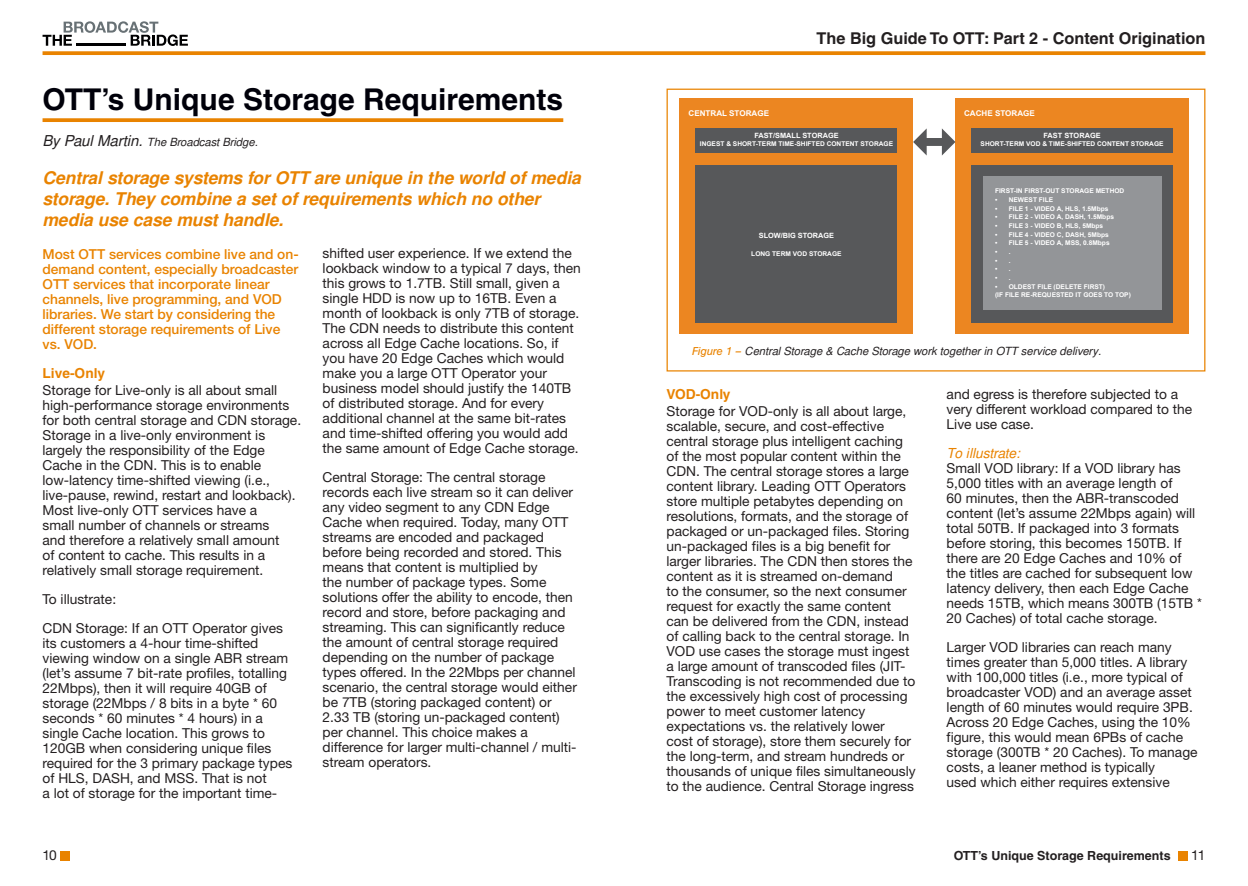
<style>
.page{position:relative;width:1248px;height:886px;background:#fff}
.page>*{position:absolute;margin:0;border:0;box-sizing:border-box;transform-origin:0 0}
.t1{font:700 30px "Helvetica";color:#00000a}
.t2{font:italic 700 17.5px/21px "Free Sans";letter-spacing:-.01em;color:#e98300}
.t3{font:700 16.25px "Helvetica";color:#231f20}
.Body{font:13.75px/15px "Helvetica Neue";color:#231f20}
.Body-2{font:500 13.75px/15px "Helvetica Neue";color:#e98300}
.Paragraph_Headings{font:700 13.75px "Helvetica";color:#e98300}
.Body-3{font:700 12.5px "Helvetica";color:#231f20}
.t4{font:italic 11.25px "Free Sans";color:#231f20}
.t5{font:700 8px "Arial";color:#fff}
.t6{font:700 7.25px "Arial";color:#fff}
.t7{font:700 6.5px/8.6px "Arial";color:#fff}
.s1{font-size:15px}
.s2{font-family:"Helvetica BQ";color:#e98300}
.s3{font-family:"Free Sans";font-style:italic;color:#e98300}
</style>
<div class="page">
<svg style="left:43px;top:21px;width:145px;height:25px"></svg>
<hr style="left:76px;top:43px;width:50px;height:3px;background:#000001">
<svg style="left:43px;top:51px;width:1162px;height:4px;background:#ea8b11"></svg>
<div style="left:60px;top:850px;width:10px;height:10px;background:#e98300"></div>
<div style="left:1177px;top:850px;width:10px;height:10px;background:#e98300"></div>
<svg style="left:43px;top:118px;width:520px;height:4px;background:#ea8b11"></svg>
<div style="left:666px;top:89px;width:539px;height:282px;background:#fff;border:1px solid #e98300"></div>
<div style="left:679px;top:98px;width:234px;height:236px;background:#ec8621"></div>
<div style="left:695px;top:128px;width:202px;height:24px;background:#57585a"></div>
<div style="left:695px;top:165px;width:202px;height:157px;background:#57585a"></div>
<div style="left:955px;top:98px;width:233px;height:236px;background:#ec8621"></div>
<div style="left:971px;top:128px;width:201px;height:24px;background:#57585a"></div>
<div style="left:971px;top:165px;width:201px;height:157px;background:#57585a"></div>
<div style="left:982px;top:176px;width:179px;height:134px;background:#939598"></div>
<svg style="left:913px;top:129px;width:13px;height:26px"></svg>
<svg style="left:941px;top:128px;width:14px;height:27px"></svg>
<div style="left:924px;top:138px;width:21px;height:8px;background:#57585a"></div>
<p class="t1" style="left:43px;top:81px;width:522px">OTT’s Unique Storage Requirements</p>
<p class="t4" style="left:43px;top:134px;width:217px"><span class="s1">By Paul Martin.</span> The Broadcast Bridge.</p>
<p class="t2" style="left:43px;top:167px;width:540px">Central storage systems for OTT are unique in the world of media storage. They combine a set of requirements which no other media use case must handle.</p>
<p class="Body-2" style="left:43px;top:246px;width:258px">Most OTT services combine live and on&shy;demand content, especially broadcaster OTT services that incorporate linear channels, live programming, and VOD libraries. We start by considering the different storage requirements of Live vs. VOD.</p>
<p class="Paragraph_Headings" style="left:43px;top:365px;width:64px">Live-Only</p>
<p class="Body" style="left:43px;top:382px;width:260px">Storage for Live-only is all about small high-performance storage environments for both central storage and CDN storage.<br>Storage in a live-only environment is largely the responsibility of the Edge Cache in the CDN. This is to enable low-latency time-shifted viewing (i.e., live-pause, rewind, restart and lookback).<br>Most live-only OTT services have a<br>small number of channels or streams<br>and therefore a relatively small amount<br>of content to cache. This results in a relatively small storage requirement.</p>
<p class="Body" style="left:43px;top:591px;width:75px">To illustrate:</p>
<p class="Body" style="left:43px;top:620px;width:251px">CDN Storage: If an OTT Operator gives its customers a 4-hour time-shifted viewing window on a single ABR stream (let’s assume 7 bit-rate profiles, totalling 22Mbps), then it will require 40GB of storage (22Mbps / 8 bits in a byte * 60 seconds * 60 minutes * 4 hours) in a single Cache location. This grows to 120GB when considering unique files required for the 3 primary package types of HLS, DASH, and MSS. That is not<br>a lot of storage for the important time-</p>
<p class="Body" style="left:322px;top:245px;width:259px">shifted user experience. If we extend the lookback window to a typical 7 days, then this grows to 1.7TB. Still small, given a single HDD is now up to 16TB. Even a month of lookback is only 7TB of storage.<br>The CDN needs to distribute this content across all Edge Cache locations. So, if you have 20 Edge Caches which would make you a large OTT Operator your business model should justify the 140TB of distributed storage. And for every additional channel at the same bit-rates and time-shifted offering you would add the same amount of Edge Cache storage.</p>
<p class="Body" style="left:322px;top:469px;width:256px">Central Storage: The central storage records each live stream so it can deliver any video segment to any CDN Edge Cache when required. Today, many OTT streams are encoded and packaged before being recorded and stored. This means that content is multiplied by<br>the number of package types. Some solutions offer the ability to encode, then record and store, before packaging and streaming. This can significantly reduce the amount of central storage required depending on the number of package types offered. In the 22Mbps per channel scenario, the central storage would either be 7TB (storing packaged content) or 2.33 TB (storing un-packaged content) per channel. This choice makes a difference for larger multi-channel / multi&shy;stream operators.</p>
<p class="t3" style="left:816px;top:28px;width:390px">The Big Guide To OTT: Part 2 - Content Origination</p>
<p class="t5" style="left:688px;top:108px;width:82px">CENTRAL STORAGE</p>
<p class="t6" style="left:754px;top:130px;width:86px">FAST/SMALL STORAGE</p>
<p class="t7" style="left:699px;top:140px;width:195px">INGEST &amp; SHORT-TERM TIME-SHIFTED CONTENT STORAGE</p>
<p class="t6" style="left:758px;top:231px;width:77px">SLOW/BIG STORAGE</p>
<p class="t7" style="left:751px;top:249px;width:92px">LONG TERM VOD STORAGE</p>
<p class="t5" style="left:964px;top:108px;width:72px">CACHE STORAGE</p>
<p class="t6" style="left:1043px;top:130px;width:59px">FAST STORAGE</p>
<p class="t7" style="left:980px;top:140px;width:184px">SHORT-TERM VOD &amp; TIME-SHIFTED CONTENT STORAGE</p>
<p class="t7" style="left:994px;top:187px;width:131px">FIRST-IN FIRST-OUT STORAGE METHOD</p>
<p class="t7" style="left:994px;top:196px;width:60px">• NEWEST FILE</p>
<p class="t7" style="left:994px;top:204px;width:115px">• FILE 1 - VIDEO A, HLS, 1.5Mbps</p>
<p class="t7" style="left:994px;top:213px;width:120px">• FILE 2 - VIDEO A, DASH, 1.5Mbps</p>
<p class="t7" style="left:994px;top:222px;width:110px">• FILE 3 - VIDEO B, HLS, 5Mbps</p>
<p class="t7" style="left:994px;top:230px;width:115px">• FILE 4 - VIDEO C, DASH, 5Mbps</p>
<p class="t7" style="left:994px;top:239px;width:116px">• FILE 5 - VIDEO A, MSS, 0.8Mbps</p>
<p class="t7" style="left:994px;top:248px;width:17px">• .</p>
<p class="t7" style="left:994px;top:256px;width:17px">• .</p>
<p class="t7" style="left:994px;top:265px;width:17px">• .</p>
<p class="t7" style="left:994px;top:274px;width:17px">• .</p>
<p class="t7" style="left:994px;top:282px;width:137px">• OLDEST FILE (DELETE FIRST)<br>(IF FILE RE-REQUESTED IT GOES TO TOP)</p>
<p class="t4" style="left:692px;top:342px;width:410px"><span class="s2">Figure 1 –</span> Central Storage &amp; Cache Storage work together in OTT service delivery.</p>
<p class="Paragraph_Headings" style="left:666px;top:386px;width:66px">VOD-Only</p>
<p class="Body" style="left:666px;top:403px;width:251px">Storage for VOD-only is all about large, scalable, secure, and cost-effective central storage plus intelligent caching of the most popular content within the CDN. The central storage stores a large content library. Leading OTT Operators store multiple petabytes depending on resolutions, formats, and the storage of packaged or un-packaged files. Storing un-packaged files is a big benefit for larger libraries. The CDN then stores the content as it is streamed on-demand<br>to the consumer, so the next consumer request for exactly the same content can be delivered from the CDN, instead of calling back to the central storage. In VOD use cases the storage must ingest a large amount of transcoded files (JIT-Transcoding is not recommended due to the excessively high cost of processing power to meet customer latency expectations vs. the relatively lower<br>cost of storage), store them securely for the long-term, and stream hundreds or thousands of unique files simultaneously to the audience. Central Storage ingress</p>
<p class="Body" style="left:946px;top:386px;width:247px">and egress is therefore subjected to a very different workload compared to the<br>Live use case.</p>
<p class="Body" style="left:946px;top:446px;width:257px"><span class="s3">To illustrate:<br></span>Small VOD library: If a VOD library has 5,000 titles with an average length of<br>60 minutes, then the ABR-transcoded content (let’s assume 22Mbps again) will total 50TB. If packaged into 3 formats before storing, this becomes 150TB. If there are 20 Edge Caches and 10% of the titles are cached for subsequent low latency delivery, then each Edge Cache needs 15TB, which means 300TB (15TB * 20 Caches) of total cache storage.</p>
<p class="Body" style="left:946px;top:640px;width:252px">Larger VOD libraries can reach many times greater than 5,000 titles. A library with 100,000 titles (i.e., more typical of broadcaster VOD) and an average asset length of 60 minutes would require 3PB.<br>Across 20 Edge Caches, using the 10% figure, this would mean 6PBs of cache storage (300TB * 20 Caches). To manage costs, a leaner method is typically<br>used which either requires extensive</p>
<p class="Body" style="left:43px;top:848px;width:16px">10</p>
<p class="Body" style="left:1191px;top:848px;width:16px">11</p>
<p class="Body-3" style="left:953px;top:848px;width:218px">OTT’s Unique Storage Requirements</p>
</div>
